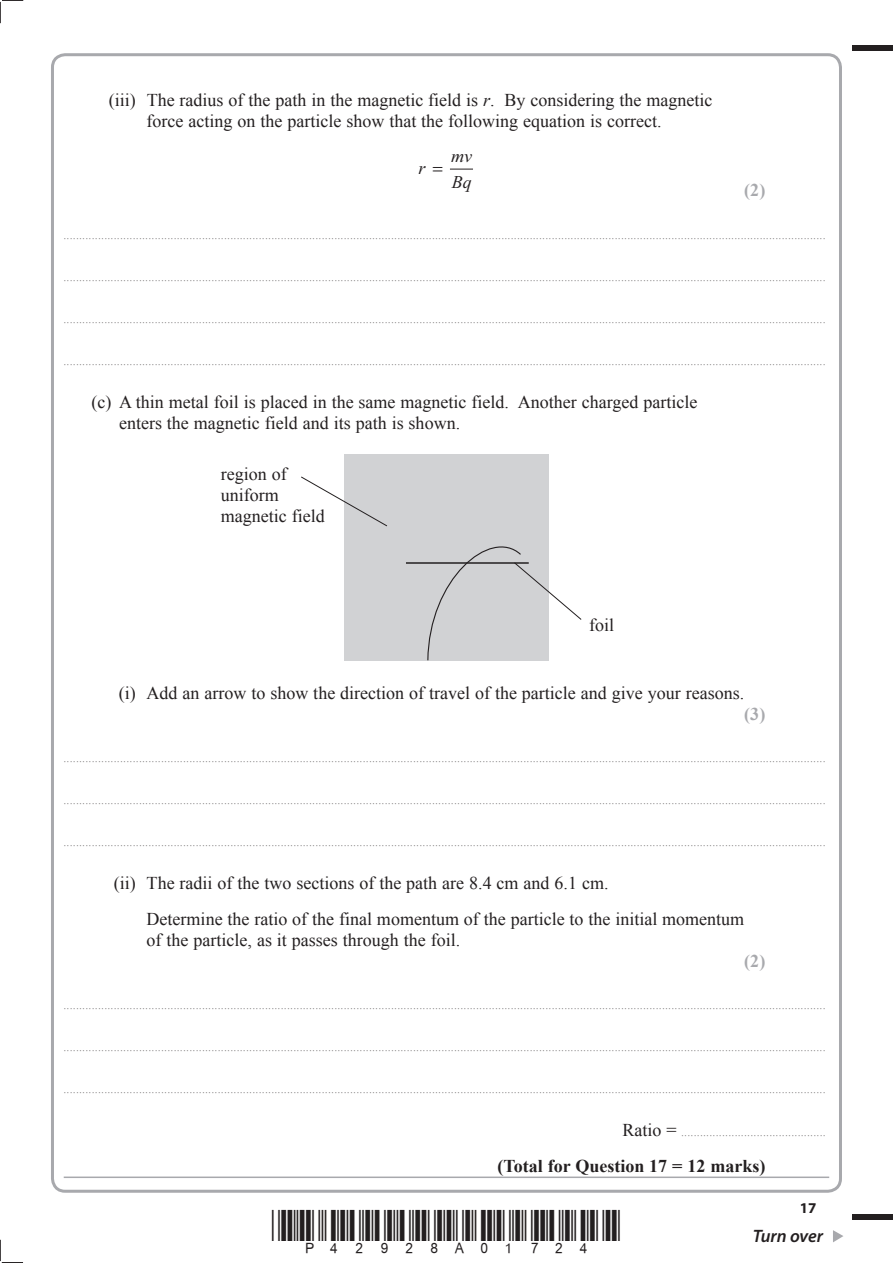
<style>
.page{position:relative;width:893px;height:1263px;background:#fff}
.page>*{position:absolute;margin:0;border:0;box-sizing:border-box;transform-origin:0 0}
.t1{font:18px/21px "Times New Roman";color:#231f20}
.t2{font:700 18px "Times New Roman";color:#231f20}
.t3{font:700 18px "Times New Roman";color:#a8a9ad}
.t4{font:italic 600 18px "Myriad Pro";letter-spacing:-.005em;color:#231f20}
.t5{font:italic 18px/25.3px "Times New Roman";color:#231f20}
.t6{font:700 15px "Myriad Pro";color:#231f20}
.t7{font:9px "Times New Roman";color:#231f20}
.s1{font-style:italic}
.s2{font-size:18px}
</style>
<div class="page">
<div style="left:853px;top:45px;width:40px;height:5px;background:#231f20"></div>
<div style="left:853px;top:1214px;width:40px;height:6px;background:#231f20"></div>
<svg style="left:833px;top:1230px;width:10px;height:12px"></svg>
<svg style="left:0;top:0;width:23px;height:23px"></svg>
<svg style="left:0;top:1240px;width:23px;height:23px"></svg>
<hr style="left:64px;top:1177px;width:765px;height:1px;background:#a8a9ad">
<svg style="left:450px;top:169px;width:23px;height:1px"></svg>
<div style="left:344px;top:455px;width:205px;height:206px;background:#d1d2d4"></div>
<hr style="left:406px;top:562px;width:123px;height:2px;background:#231f20">
<svg style="left:427px;top:546px;width:155px;height:115px"></svg>
<svg style="left:301px;top:476px;width:86px;height:51px"></svg>
<h1 class="t1" style="left:147px;top:90px;width:567px;text-indent:-38px">(iii) The radius of the path in the magnetic field is <span class="s1">r</span>. By considering the magnetic force acting on the particle show that the following equation is correct.</h1>
<h1 class="t5" style="left:418px;top:155px;width:9px">r</h1>
<h1 class="t5" style="left:451px;top:143px;width:22px">mv<br>Bq</h1>
<h1 class="t3" style="left:744px;top:180px;width:23px">(2)</h1>
<p class="t7" style="left:64px;top:231px;width:763px">..................................................................................................................................................................................................................................................</p>
<p class="t7" style="left:64px;top:273px;width:763px">..................................................................................................................................................................................................................................................</p>
<p class="t7" style="left:64px;top:315px;width:763px">..................................................................................................................................................................................................................................................</p>
<p class="t7" style="left:64px;top:357px;width:763px">..................................................................................................................................................................................................................................................</p>
<h1 class="t1" style="left:119px;top:391px;width:580px;text-indent:-28px">(c) A thin metal foil is placed in the same magnetic field. Another charged particle enters the magnetic field and its path is shown.</h1>
<h1 class="t1" style="left:221px;top:463px;width:105px">region of uniform magnetic field</h1>
<h1 class="t1" style="left:589px;top:614px;width:27px">foil</h1>
<h1 class="t1" style="left:119px;top:682px;width:627px">(i) Add an arrow to show the direction of travel of the particle and give your reasons.</h1>
<h1 class="t3" style="left:744px;top:703px;width:23px">(3)</h1>
<p class="t7" style="left:64px;top:754px;width:763px">..................................................................................................................................................................................................................................................</p>
<p class="t7" style="left:64px;top:796px;width:763px">..................................................................................................................................................................................................................................................</p>
<p class="t7" style="left:64px;top:838px;width:763px">..................................................................................................................................................................................................................................................</p>
<h1 class="t1" style="left:147px;top:864px;width:599px;line-height:36px;text-indent:-33px">(ii) The radii of the two sections of the path are 8.4 cm and 6.1 cm.<br>Determine the ratio of the final momentum of the particle to the initial momentum</h1>
<h1 class="t1" style="left:147px;top:929px;width:315px">of the particle, as it passes through the foil.</h1>
<h1 class="t3" style="left:744px;top:950px;width:23px">(2)</h1>
<p class="t7" style="left:64px;top:1001px;width:763px">..................................................................................................................................................................................................................................................</p>
<p class="t7" style="left:64px;top:1043px;width:763px">..................................................................................................................................................................................................................................................</p>
<p class="t7" style="left:64px;top:1085px;width:763px">..................................................................................................................................................................................................................................................</p>
<p class="t7" style="left:622px;top:1128px;width:205px"><span class="s2">Ratio</span> ..............................................</p>
<h1 class="t2" style="left:497px;top:1156px;width:269px">(Total for Question 17 = 12 marks)</h1>
<h2 class="t6" style="left:800px;top:1199px;width:18px">17</h2>
<h1 class="t4" style="left:753px;top:1226px;width:72px">Turn over</h1>
</div>
